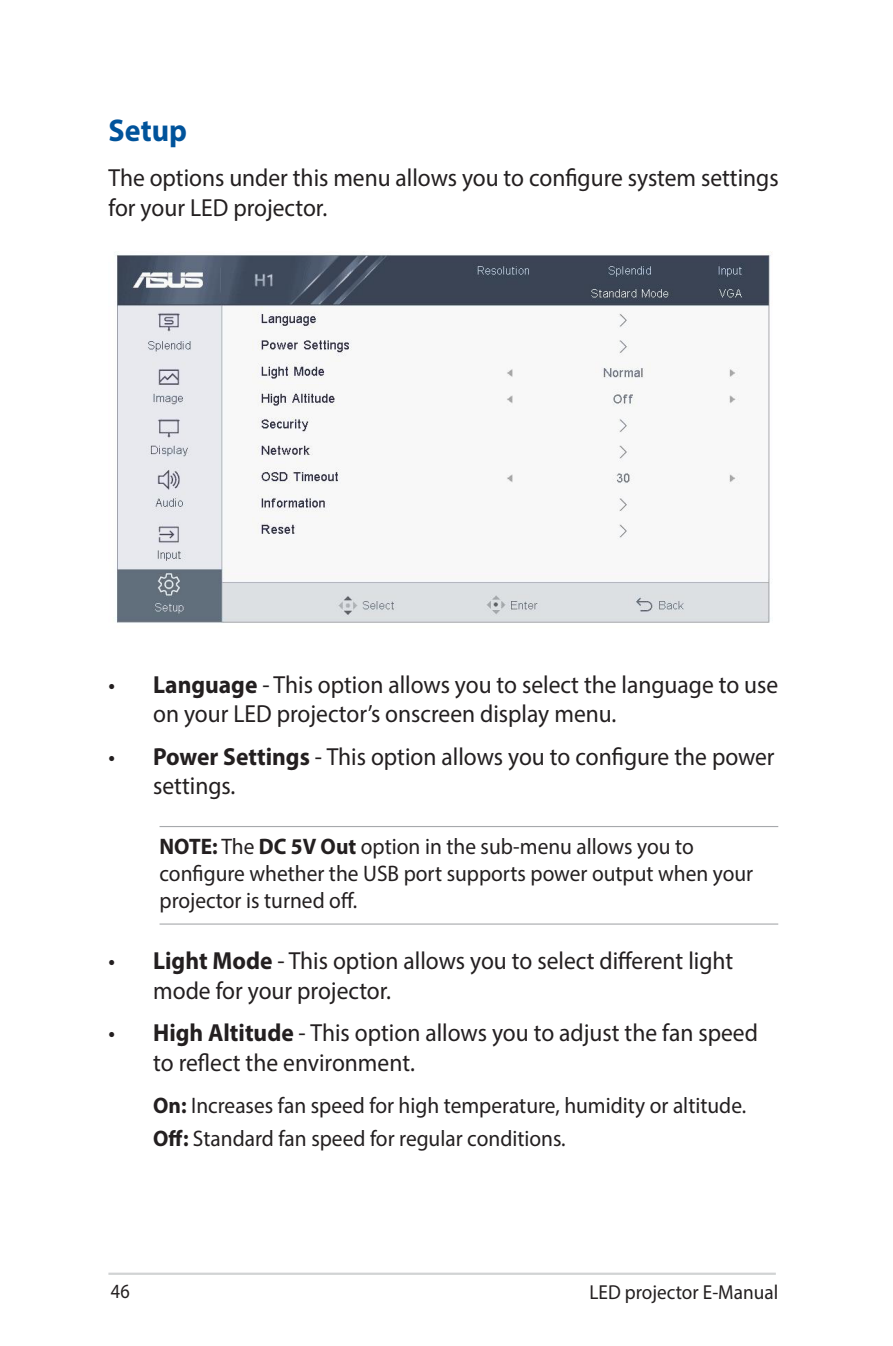
<style>
.page{position:relative;width:893px;height:1346px;background:#fff}
.page>*{position:absolute;margin:0;border:0;box-sizing:border-box;transform-origin:0 0}
.t1{font:700 31.5px "Myriad Pro";color:#00539b;scale:.95 1}
.t2{font:24.75px/29.7px "Myriad Pro";color:#231f20;scale:.95 1}
.t3{font:22.5px/27px "Myriad Pro";color:#231f20;scale:.95 1}
.t4{font:20.25px "Myriad Pro";color:#231f20;scale:.95 1}
.t5{font:20.25px "Myriad Pro";color:#231f20;scale:.9 1}
.s1{font-weight:700}
</style>
<div class="page">
<hr style="left:108px;top:1272px;width:668px;height:3px;background:#d1d3d4">
<img style="left:116px;top:252px;width:656px;height:371px">
<hr style="left:160px;top:826px;width:618px;height:1px;background:#a7a9ac">
<hr style="left:160px;top:923px;width:618px;height:1px;background:#a7a9ac">
<p class="t1" style="left:109px;top:110px;width:84px">Setup</p>
<p class="t2" style="left:109px;top:162px;width:707px">The options under this menu allows you to configure system settings for your LED projector.</p>
<p class="t2" style="left:153px;top:669px;width:659px;text-indent:-45px">• <span class="s1">Language</span> - This option allows you to select the language to use on your LED projector’s onscreen display menu.</p>
<p class="t2" style="left:153px;top:741px;width:656px;text-indent:-45px">• <span class="s1">Power Settings</span> - This option allows you to configure the power settings.</p>
<p class="t3" style="left:160px;top:833px;width:626px"><span class="s1">NOTE:</span> The <span class="s1">DC 5V Out</span> option in the sub-menu allows you to configure whether the USB port supports power output when your projector is turned off.</p>
<p class="t2" style="left:153px;top:945px;width:612px;text-indent:-45px">• <span class="s1">Light Mode</span> - This option allows you to select different light mode for your projector.</p>
<p class="t2" style="left:153px;top:1018px;width:638px;text-indent:-45px">• <span class="s1">High Altitude</span> - This option allows you to adjust the fan speed to reflect the environment.</p>
<p class="t3" style="left:153px;top:1088px;width:626px;line-height:32.9px"><span class="s1">On:</span> Increases fan speed for high temperature, humidity or altitude.<br><span class="s1">Off:</span> Standard fan speed for regular conditions.</p>
<p class="t5" style="left:111px;top:1278px;width:22px">46</p>
<p class="t4" style="left:589px;top:1280px;width:200px">LED projector E-Manual</p>
</div>
